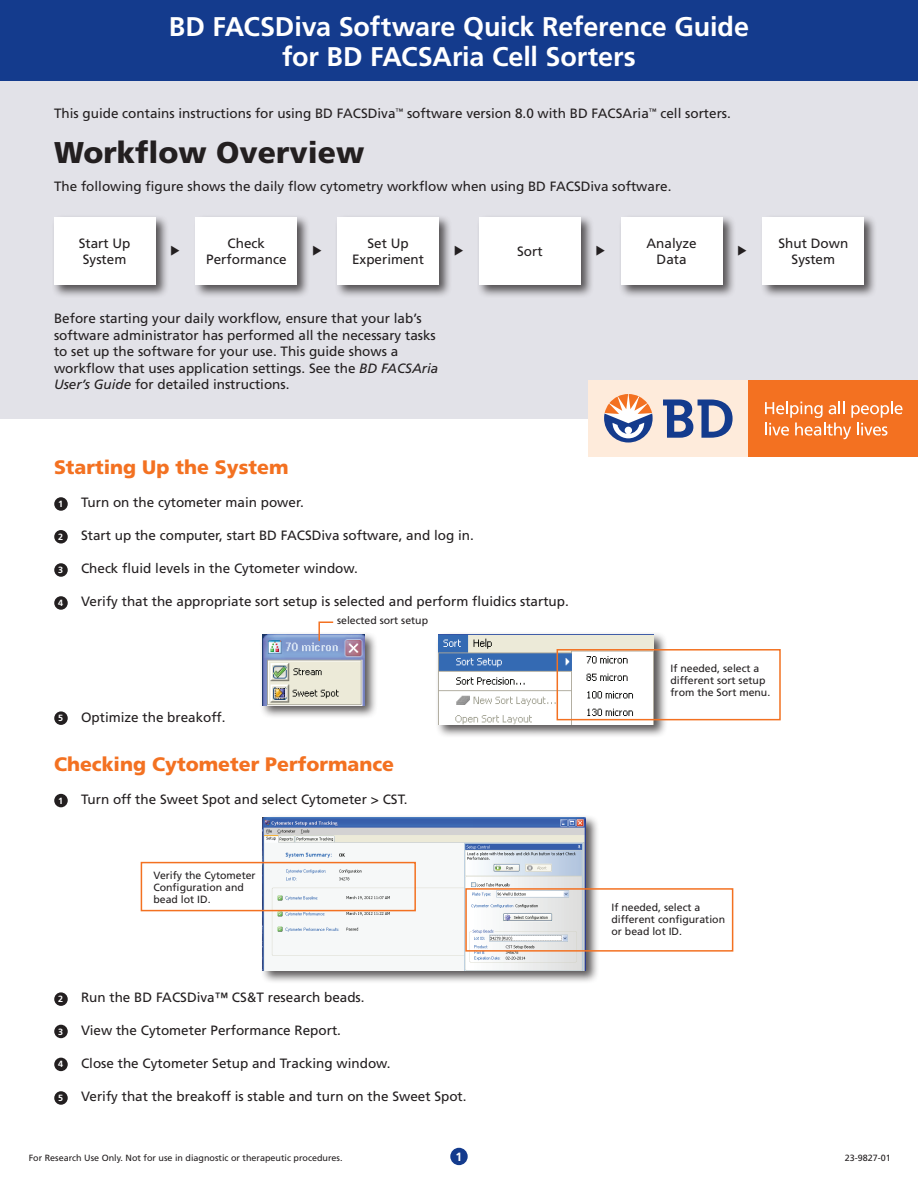
<style>
.page{position:relative;width:918px;height:1188px;background:#fff}
.page>*{position:absolute;margin:0;border:0;box-sizing:border-box;transform-origin:0 0}
.t1{font:900 30px "Frutiger";color:#231f20}
.t2{font:700 27px/30px "Frutiger";letter-spacing:-.005em;color:#fff;text-align:center}
.t3{font:900 19.5px "Frutiger";color:#f37121}
.t4{font:13.5px/16.5px "Frutiger";color:#231f20;text-align:center}
.t5{font:700 12px "Frutiger";color:#fff}
.t6{font:10.5px/12px "Frutiger";color:#231f20}
.t7{font:9px "Frutiger";color:#231f20}
.t8{font:700 9px "Frutiger";color:#fff}
.s1{font-style:italic}
</style>
<div class="page">
<div style="left:0;top:81px;width:918px;height:337px;background:#e2e2e8"></div>
<div style="left:0;top:0;width:918px;height:81px;background:#143b8d"></div>
<div style="left:51px;top:214px;width:118px;height:84px;background:#231f20;opacity:.75"></div>
<div style="left:54px;top:217px;width:101px;height:68px;background:#fff"></div>
<div style="left:193px;top:214px;width:118px;height:84px;background:#231f20;opacity:.75"></div>
<div style="left:196px;top:217px;width:101px;height:68px;background:#fff"></div>
<div style="left:335px;top:214px;width:117px;height:84px;background:#231f20;opacity:.75"></div>
<div style="left:338px;top:217px;width:101px;height:68px;background:#fff"></div>
<div style="left:476px;top:214px;width:118px;height:84px;background:#231f20;opacity:.75"></div>
<div style="left:479px;top:217px;width:101px;height:68px;background:#fff"></div>
<div style="left:618px;top:214px;width:118px;height:84px;background:#231f20;opacity:.75"></div>
<div style="left:621px;top:217px;width:101px;height:68px;background:#fff"></div>
<div style="left:760px;top:214px;width:118px;height:84px;background:#231f20;opacity:.75"></div>
<div style="left:763px;top:217px;width:101px;height:68px;background:#fff"></div>
<div style="left:260px;top:815px;width:339px;height:170px;background:#231f20;opacity:.75"></div>
<img style="left:263px;top:818px;width:323px;height:153px">
<div style="left:141px;top:862px;width:275px;height:49px;border:2px solid #f37121"></div>
<div style="left:465px;top:888px;width:268px;height:64px;border:2px solid #f37121"></div>
<div style="left:260px;top:632px;width:118px;height:87px;background:#231f20;opacity:.75"></div>
<img style="left:262px;top:634px;width:102px;height:71px">
<div style="left:436px;top:632px;width:232px;height:107px;background:#231f20;opacity:.75"></div>
<img style="left:439px;top:634px;width:215px;height:91px">
<svg style="left:318px;top:621px;width:17px;height:21px"></svg>
<div style="left:557px;top:649px;width:224px;height:71px;border:2px solid #f37121"></div>
<div style="left:588px;top:380px;width:161px;height:77px;background:#feebdb"></div>
<div style="left:749px;top:380px;width:169px;height:77px;background:#f37121"></div>
<svg style="left:663px;top:400px;width:70px;height:38px"></svg>
<svg style="left:604px;top:394px;width:49px;height:49px"></svg>
<svg style="left:765px;top:401px;width:138px;height:38px"></svg>
<div style="left:450px;top:1148px;width:18px;height:17px;background:#143b8d;border-radius:50%"></div>
<div style="left:54px;top:497px;width:14px;height:14px;background:#231f20;border-radius:50%"></div>
<div style="left:54px;top:530px;width:14px;height:14px;background:#231f20;border-radius:50%"></div>
<div style="left:54px;top:563px;width:14px;height:14px;background:#231f20;border-radius:50%"></div>
<div style="left:54px;top:596px;width:14px;height:14px;background:#231f20;border-radius:50%"></div>
<div style="left:54px;top:711px;width:14px;height:14px;background:#231f20;border-radius:50%"></div>
<div style="left:54px;top:794px;width:14px;height:13px;background:#231f20;border-radius:50%"></div>
<div style="left:54px;top:1091px;width:14px;height:14px;background:#231f20;border-radius:50%"></div>
<div style="left:54px;top:1058px;width:14px;height:13px;background:#231f20;border-radius:50%"></div>
<div style="left:54px;top:1025px;width:14px;height:13px;background:#231f20;border-radius:50%"></div>
<div style="left:54px;top:992px;width:14px;height:14px;background:#231f20;border-radius:50%"></div>
<h2 class="t2" style="left:169px;top:12px;width:582px">BD FACSDiva Software Quick Reference Guide for BD FACSAria Cell Sorters</h2>
<p class="t4" style="left:54px;top:105px;width:678px">This guide contains instructions for using BD FACSDiva<sup>™</sup> software version 8.0 with BD FACSAria<sup>™</sup> cell sorters.</p>
<h1 class="t1" style="left:54px;top:134px;width:312px">Workflow Overview</h1>
<p class="t4" style="left:54px;top:178px;width:619px">The following figure shows the daily flow cytometry workflow when using BD FACSDiva software.</p>
<p class="t4" style="left:79px;top:235px;width:53px">Start Up<br>System</p>
<p class="t4" style="left:206px;top:235px;width:82px">Check<br>Performance</p>
<p class="t4" style="left:352px;top:235px;width:74px">Set Up<br>Experiment</p>
<p class="t4" style="left:517px;top:243px;width:27px">Sort</p>
<p class="t4" style="left:647px;top:235px;width:52px">Analyze<br>Data</p>
<p class="t4" style="left:779px;top:235px;width:71px">Shut Down<br>System</p>
<p class="t4" style="left:54px;top:310px;width:386px;text-align:left">Before starting your daily workflow, ensure that your lab’s software administrator has performed all the necessary tasks to set up the software for your use. This guide shows a workflow that uses application settings. See the <span class="s1">BD FACSAria User’s Guide</span> for detailed instructions.</p>
<h3 class="t3" style="left:54px;top:456px;width:236px">Starting Up the System</h3>
<p class="t4" style="left:81px;top:494px;width:224px">Turn on the cytometer main power.</p>
<p class="t4" style="left:81px;top:527px;width:394px">Start up the computer, start BD FACSDiva software, and log in.</p>
<p class="t4" style="left:81px;top:560px;width:278px">Check fluid levels in the Cytometer window.</p>
<p class="t4" style="left:81px;top:593px;width:489px">Verify that the appropriate sort setup is selected and perform fluidics startup.</p>
<p class="t8" style="left:58px;top:499px;width:7px">1</p>
<p class="t8" style="left:58px;top:531px;width:7px">2</p>
<p class="t8" style="left:58px;top:565px;width:7px">3</p>
<p class="t8" style="left:58px;top:598px;width:7px">4</p>
<p class="t6" style="left:337px;top:614px;width:93px">selected sort setup</p>
<p class="t4" style="left:81px;top:709px;width:146px">Optimize the breakoff.</p>
<h3 class="t3" style="left:54px;top:753px;width:342px">Checking Cytometer Performance</h3>
<p class="t4" style="left:81px;top:791px;width:328px">Turn off the Sweet Spot and select Cytometer &gt; CST.</p>
<p class="t8" style="left:58px;top:713px;width:7px">5</p>
<p class="t8" style="left:58px;top:795px;width:7px">1</p>
<p class="t6" style="left:153px;top:869px;width:104px">Verify the Cytometer<br>Configuration and bead lot ID.</p>
<p class="t8" style="left:58px;top:994px;width:7px">2</p>
<p class="t8" style="left:58px;top:1026px;width:7px">3</p>
<p class="t8" style="left:58px;top:1059px;width:7px">4</p>
<p class="t8" style="left:58px;top:1093px;width:7px">5</p>
<p class="t4" style="left:81px;top:989px;width:285px">Run the BD FACSDiva™ CS&amp;T research beads.</p>
<p class="t4" style="left:81px;top:1022px;width:262px">View the Cytometer Performance Report.</p>
<p class="t4" style="left:81px;top:1055px;width:311px">Close the Cytometer Setup and Tracking window.</p>
<p class="t4" style="left:81px;top:1088px;width:387px">Verify that the breakoff is stable and turn on the Sweet Spot.</p>
<p class="t7" style="left:29px;top:1153px;width:315px">For Research Use Only. Not for use in diagnostic or therapeutic procedures.</p>
<p class="t5" style="left:456px;top:1150px;width:8px">1</p>
<p class="t6" style="left:671px;top:662px;width:101px">If needed, select a different sort setup from the Sort menu.</p>
<p class="t6" style="left:612px;top:901px;width:115px">If needed, select a different configuration or bead lot ID.</p>
<p class="t7" style="left:845px;top:1153px;width:48px">23-9827-01</p>
</div>
